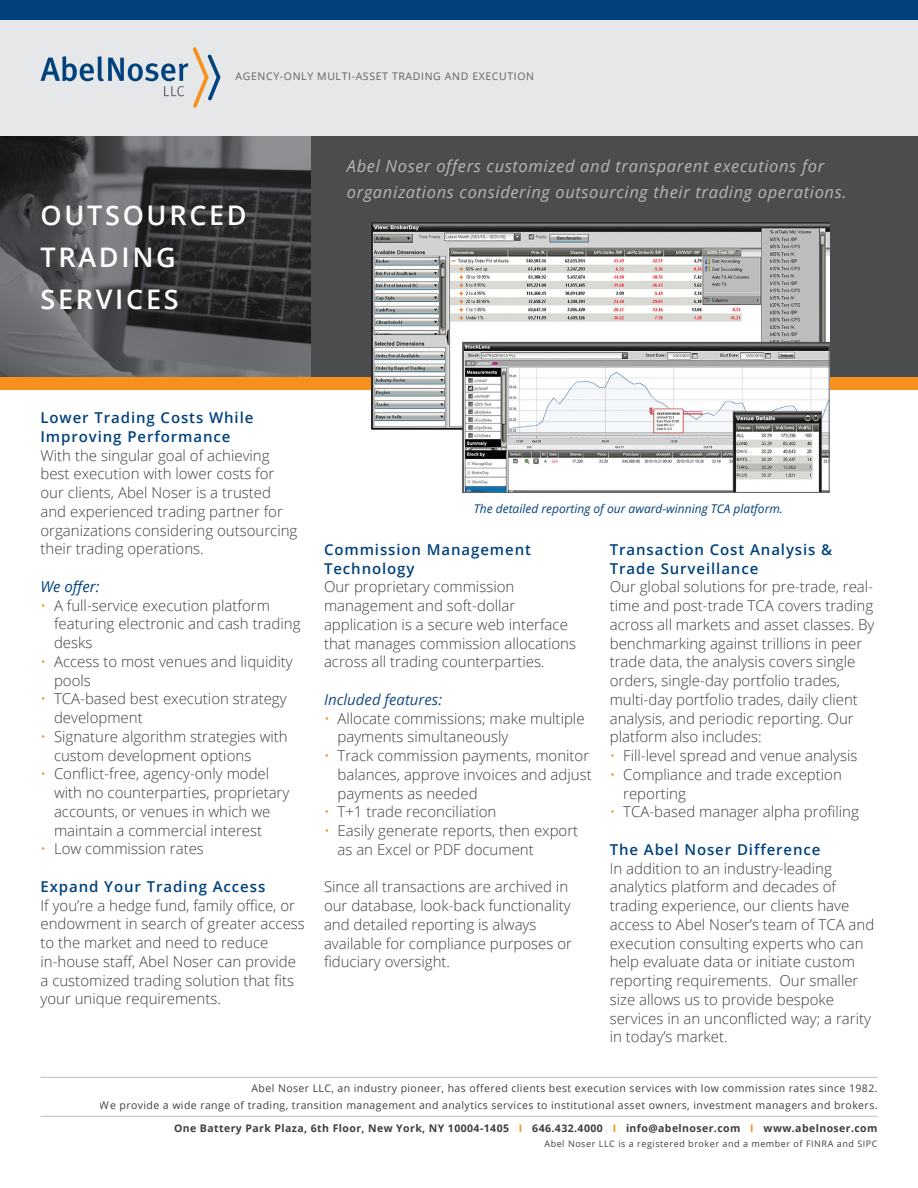
<style>
.page{position:relative;width:918px;height:1188px;background:#fff}
.page>*{position:absolute;margin:0;border:0;box-sizing:border-box;transform-origin:0 0}
.t1{font:600 27px/42px "Open Sans";letter-spacing:.1em;color:#fff}
.t2{font:italic 16.5px/25.5px "Open Sans";letter-spacing:.04em;color:#fff}
.text{font:300 15px/18.8px "Open Sans";color:#3e3e3f}
.head_blue{font:600 15px/18.8px "Open Sans";letter-spacing:.06em;color:#01427c}
.text-2{font:italic 15px "Open Sans";color:#174d85}
.text-3{font:italic 15px "Open Sans";color:#01427c}
.t3{font:italic 12px "Open Sans";color:#01427c}
.t4{font:10.5px/16.5px "Open Sans";letter-spacing:.04em;color:#3e3e3f;text-align:right}
.t5{font:700 10.5px "Open Sans";letter-spacing:.04em;color:#3e3e3f}
.t6{font:10.5px "Open Sans";letter-spacing:.06em;color:#5f6369}
.t7{font:9px "Open Sans";letter-spacing:.06em;color:#3e3e3f}
.s1{color:#f6911e}
</style>
<div class="page">
<div style="left:0;top:135px;width:918px;height:243px;background:#4b4c4d"></div>
<img style="left:0;top:135px;width:310px;height:243px">
<div style="left:0;top:0;width:918px;height:135px;background:#e6e7e9"></div>
<div style="left:0;top:0;width:918px;height:20px;background:#01427c"></div>
<hr style="left:40px;top:1077px;width:838px;height:1px;background:#bcbdc0">
<hr style="left:40px;top:1116px;width:838px;height:1px;background:#bcbdc0">
<svg style="left:40px;top:47px;width:181px;height:61px"></svg>
<div style="left:0;top:378px;width:918px;height:12px;background:#f6911e"></div>
<img style="left:372px;top:223px;width:458px;height:270px">
<div style="left:463px;top:343px;width:367px;height:150px;border:1px solid #5f6369"></div>
<p class="t6" style="left:236px;top:69px;width:300px">AGENCY-ONLY MULTI-ASSET TRADING AND EXECUTION</p>
<p class="t1" style="left:40px;top:193px;width:208px">OUTSOURCED<br>TRADING<br>SERVICES</p>
<p class="t2" style="left:347px;top:153px;width:501px">Abel Noser offers customized and transparent executions for organizations considering outsourcing their trading operations.</p>
<p class="head_blue" style="left:40px;top:408px;width:214px">Lower Trading Costs While<br>Improving Performance</p>
<p class="text" style="left:40px;top:446px;width:258px">With the singular goal of achieving best execution with lower costs for our clients, Abel Noser is a trusted and experienced trading partner for organizations considering outsourcing their trading operations.</p>
<p class="text-3" style="left:40px;top:576px;width:61px">We offer:</p>
<p class="text" style="left:54px;top:596px;width:248px;text-indent:-14px"><span class="s1">•</span> A full-service execution platform featuring electronic and cash trading desks</p>
<p class="text" style="left:54px;top:652px;width:240px;text-indent:-14px"><span class="s1">•</span> Access to most venues and liquidity pools</p>
<p class="text" style="left:54px;top:689px;width:234px;text-indent:-14px"><span class="s1">•</span> TCA-based best execution strategy development</p>
<p class="text" style="left:54px;top:727px;width:235px;text-indent:-14px"><span class="s1">•</span> Signature algorithm strategies with custom development options</p>
<p class="text" style="left:54px;top:764px;width:237px;text-indent:-14px"><span class="s1">•</span> Conflict-free, agency-only model with no counterparties, proprietary accounts, or venues in which we maintain a commercial interest</p>
<p class="text" style="left:40px;top:839px;width:165px"><span class="s1">•</span> Low commission rates</p>
<p class="head_blue" style="left:40px;top:877px;width:226px">Expand Your Trading Access</p>
<p class="text" style="left:40px;top:896px;width:266px">If you’re a hedge fund, family office, or endowment in search of greater access to the market and need to reduce in-house staff, Abel Noser can provide a customized trading solution that fits your unique requirements.</p>
<p class="t3" style="left:474px;top:500px;width:311px">The detailed reporting of our award-winning TCA platform.</p>
<p class="head_blue" style="left:324px;top:540px;width:209px">Commission Management<br>Technology</p>
<p class="text" style="left:324px;top:577px;width:254px">Our proprietary commission management and soft-dollar application is a secure web interface that manages commission allocations across all trading counterparties.</p>
<p class="text-2" style="left:324px;top:689px;width:120px">Included features:</p>
<p class="text" style="left:338px;top:709px;width:249px;text-indent:-14px"><span class="s1">•</span> Allocate commissions; make multiple payments simultaneously</p>
<p class="text" style="left:338px;top:746px;width:256px;text-indent:-14px"><span class="s1">•</span> Track commission payments, monitor balances, approve invoices and adjust payments as needed</p>
<p class="text" style="left:324px;top:802px;width:174px"><span class="s1">•</span> T+1 trade reconciliation</p>
<p class="text" style="left:338px;top:821px;width:242px;text-indent:-14px"><span class="s1">•</span> Easily generate reports, then export as an Excel or PDF document</p>
<p class="text" style="left:324px;top:877px;width:249px">Since all transactions are archived in our database, look-back functionality and detailed reporting is always available for compliance purposes or fiduciary oversight.</p>
<p class="head_blue" style="left:610px;top:540px;width:224px">Transaction Cost Analysis &amp;<br>Trade Surveillance</p>
<p class="text" style="left:610px;top:577px;width:266px">Our global solutions for pre-trade, real&shy;time and post-trade TCA covers trading across all markets and asset classes. By benchmarking against trillions in peer trade data, the analysis covers single orders, single-day portfolio trades, multi-day portfolio trades, daily client analysis, and periodic reporting. Our platform also includes:</p>
<p class="text" style="left:610px;top:746px;width:249px"><span class="s1">•</span> Fill-level spread and venue analysis</p>
<p class="text" style="left:623px;top:765px;width:220px;text-indent:-14px"><span class="s1">•</span> Compliance and trade exception reporting</p>
<p class="text" style="left:610px;top:802px;width:251px"><span class="s1">•</span> TCA-based manager alpha profiling</p>
<p class="head_blue" style="left:610px;top:840px;width:212px">The Abel Noser Difference</p>
<p class="text" style="left:610px;top:859px;width:266px">In addition to an industry-leading analytics platform and decades of trading experience, our clients have access to Abel Noser’s team of TCA and execution consulting experts who can help evaluate data or initiate custom reporting requirements. Our smaller size allows us to provide bespoke services in an unconflicted way; a rarity in today’s market.</p>
<p class="t4" style="left:100px;top:1080px;width:779px">Abel Noser LLC, an industry pioneer, has offered clients best execution services with low commission rates since 1982.<br>We provide a wide range of trading, transition management and analytics services to institutional asset owners, investment managers and brokers.</p>
<p class="t5" style="left:174px;top:1121px;width:705px">One Battery Park Plaza, 6th Floor, New York, NY 10004-1405 <span class="s1">I</span> 646.432.4000 <span class="s1">I</span> info@abelnoser.com <span class="s1">I</span> www.abelnoser.com</p>
<p class="t7" style="left:544px;top:1138px;width:335px">Abel Noser LLC is a registered broker and a member of FINRA and SIPC</p>
</div>
